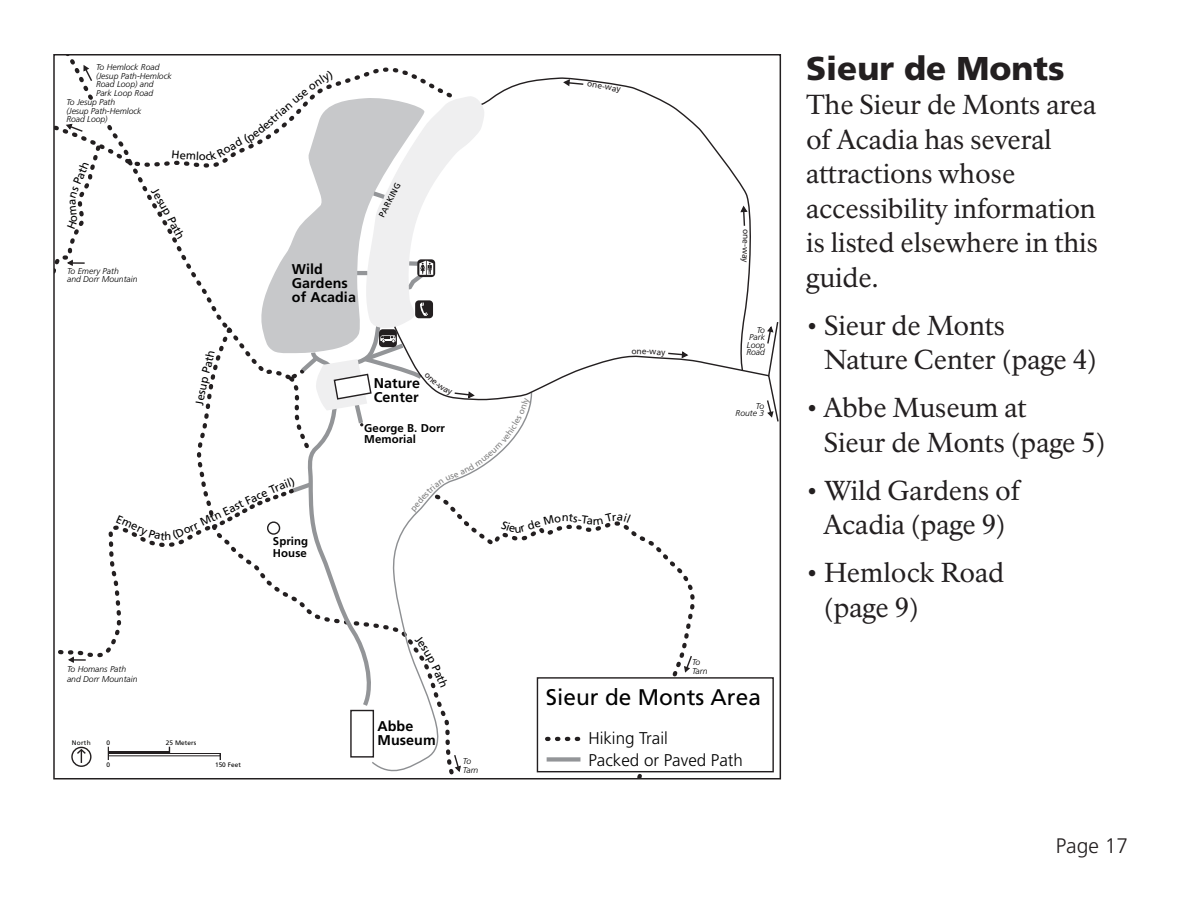
<style>
.page{position:relative;width:1188px;height:918px;background:#fff}
.page>*{position:absolute;margin:0;border:0;box-sizing:border-box;transform-origin:0 0}
.t1{font:900 33px "Frutiger LT Std";color:#231f20}
.t2{font:27px/34.5px "NPS Rawlinson OT";color:#231f20}
.t3{font:22.65px "Frutiger LT Std";color:#000}
.t4{font:300 21px "Frutiger LT Std";color:#231f20}
.t5{font:300 16.95px/21.1px "Frutiger LT Std";color:#000}
.t6{font:700 14.1px/14.1px "Frutiger LT Std";letter-spacing:.005em;color:#000}
.t7{font:700 11.25px/11.2px "Frutiger LT Std";letter-spacing:.005em;color:#000}
.t8{font:11.25px "Frutiger LT Std";color:#000}
.t9{font:italic 300 8.55px/8.6px "Frutiger LT Std";color:#000}
.t10{font:8.55px "Frutiger LT Std";color:#231f20}
.t11{font:8.55px "Frutiger LT Std";color:#000}
.t12{font:6.45px "Frutiger LT Std";letter-spacing:.005em;color:#000}
</style>
<div class="page">
<svg style="left:372px;top:711px;width:82px;height:64px"></svg>
<svg style="left:75px;top:748px;width:12px;height:15px"></svg>
<div style="left:71px;top:747px;width:21px;height:20px;border:1px solid #231f20;border-radius:50%"></div>
<div style="left:350px;top:710px;width:24px;height:48px;background:#fff;border:1px solid #231f20"></div>
<div style="left:108px;top:753px;width:113px;height:3px;border:1px solid #231f20"></div>
<hr style="left:108px;top:751px;width:61px;height:2px;background:#231f20">
<svg style="left:453px;top:753px;width:8px;height:20px"></svg>
<div style="left:537px;top:677px;width:237px;height:95px;background:#fff;border:1px solid #231f20"></div>
<div style="left:547px;top:757px;width:33px;height:5px;background:#939598"></div>
<svg style="left:547px;top:737px;width:34px;height:4px"></svg>
<svg style="left:54px;top:55px;width:725px;height:656px"></svg>
<p class="t9" style="left:96px;top:63px;width:77px">To Hemlock Road (Jesup Path-Hemlock<br>Road Loop) and<br>Park Loop Road</p>
<p class="t9" style="left:67px;top:98px;width:76px">To Jesup Path<br>(Jesup Path-Hemlock<br>Road Loop)</p>
<p class="t8" style="left:68px;top:188px;width:26px;rotate:-68deg">s Pat</p>
<p class="t9" style="left:67px;top:267px;width:72px">To Emery Path<br>and Dorr Mountain</p>
<p class="t8" style="left:267px;top:115px;width:37px;rotate:-41deg">trian u</p>
<p class="t6" style="left:292px;top:262px;width:66px">Wild<br>Gardens of Acadia</p>
<p class="t11" style="left:382px;top:204px;width:28px;rotate:-62deg">RKING</p>
<p class="t8" style="left:181px;top:525px;width:82px;rotate:-25deg">orr Mtn East Fa</p>
<p class="t7" style="left:273px;top:536px;width:37px">Spring<br>House</p>
<p class="t6" style="left:374px;top:376px;width:48px">Nature<br>Center</p>
<p class="t7" style="left:364px;top:422px;width:82px">George B. Dorr<br>Memorial</p>
<p class="t9" style="left:67px;top:664px;width:72px;line-height:9.9px">To Homans Path and Dorr Mountain</p>
<p class="t12" style="left:72px;top:739px;width:20px">North</p>
<p class="t12" style="left:106px;top:739px;width:5px">0</p>
<p class="t12" style="left:106px;top:761px;width:5px">0</p>
<p class="t12" style="left:166px;top:739px;width:32px">25 Meters</p>
<p class="t12" style="left:215px;top:761px;width:27px">150 Feet</p>
<p class="t6" style="left:377px;top:719px;width:60px">Abbe<br>Museum</p>
<p class="t9" style="left:463px;top:757px;width:17px">To<br>Tarn</p>
<p class="t10" style="left:588px;top:78px;width:35px;rotate:10deg">one-way</p>
<p class="t10" style="left:632px;top:346px;width:26px;rotate:2deg">one-w</p>
<p class="t8" style="left:593px;top:514px;width:6px">r</p>
<p class="t10" style="left:751px;top:229px;width:19px;rotate:91deg">one-</p>
<p class="t9" style="left:746px;top:326px;width:20px;line-height:7.5px;text-align:right">To<br>Park<br>Loop<br>Road</p>
<p class="t9" style="left:736px;top:402px;width:30px;line-height:7.5px;text-align:right">To<br>Route 3</p>
<p class="t9" style="left:692px;top:658px;width:17px">To<br>Tarn</p>
<p class="t3" style="left:546px;top:684px;width:216px">Sieur de Monts Area</p>
<p class="t5" style="left:588px;top:728px;width:156px">Hiking Trail<br>Packed or Paved Path</p>
<p class="t1" style="left:806px;top:48px;width:260px">Sieur de Monts</p>
<p class="t2" style="left:806px;top:88px;width:293px">The Sieur de Monts area of Acadia has several attractions whose accessibility information is listed elsewhere in this guide.</p>
<p class="t2" style="left:824px;top:308px;width:274px;text-indent:-18px">• Sieur de Monts<br>Nature Center (page 4)</p>
<p class="t2" style="left:824px;top:391px;width:283px;text-indent:-18px">• Abbe Museum at<br>Sieur de Monts (page 5)</p>
<p class="t2" style="left:806px;top:473px;width:215px;text-align:center">• Wild Gardens of<br>Acadia (page 9)</p>
<p class="t2" style="left:824px;top:556px;width:182px;text-indent:-18px">• Hemlock Road (page 9)</p>
<p class="t4" style="left:1056px;top:834px;width:74px">Page 17</p>
</div>
